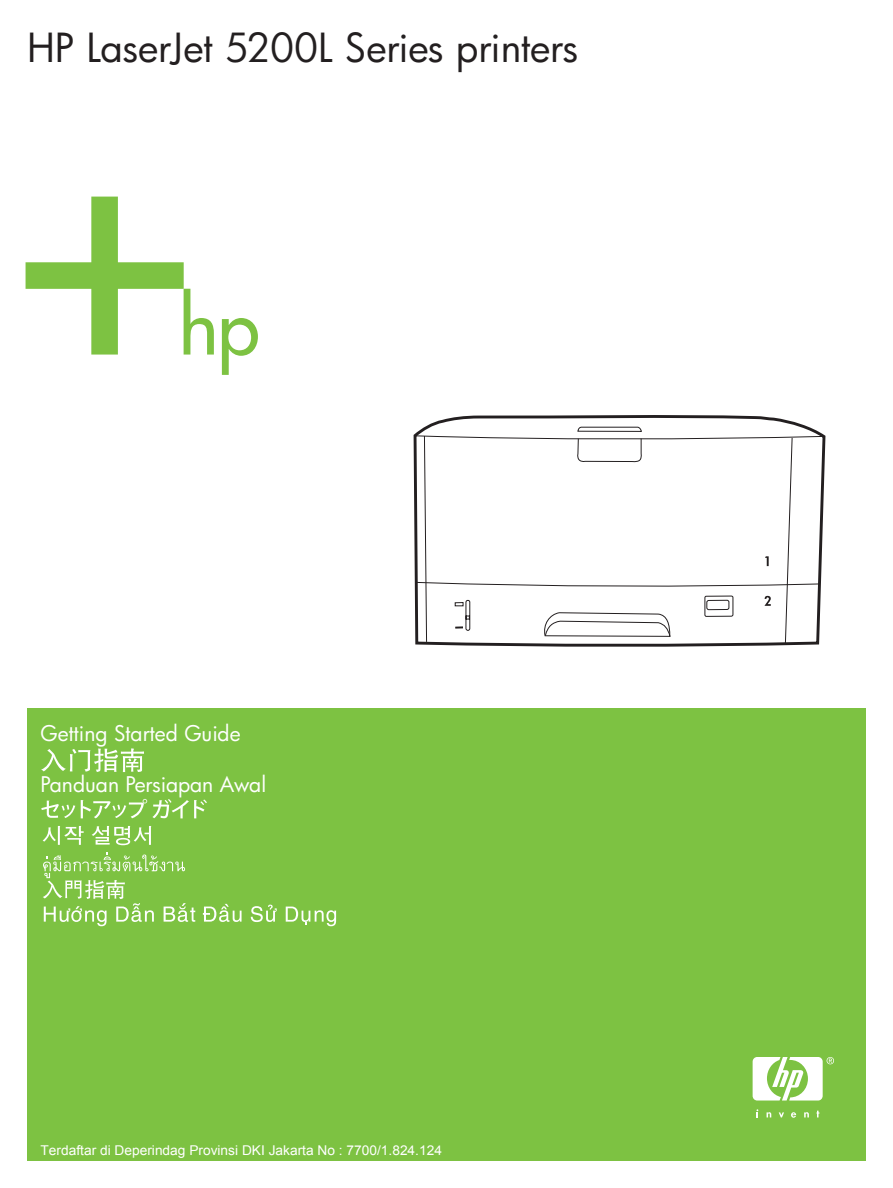
<style>
.page{position:relative;width:893px;height:1188px;background:#fff}
.page>*{position:absolute;margin:0;border:0;box-sizing:border-box;transform-origin:0 0}
.t1{font:39px "Futura";letter-spacing:-.005em;color:#231f20}
.t2{font:21px "Futura";color:#fff}
.t3{font:13.5px "Arial";color:#fff}
</style>
<div class="page">
<div style="left:27px;top:708px;width:838px;height:453px;background:#7dc242"></div>
<svg style="left:778px;top:1112px;width:5px;height:5px"></svg>
<svg style="left:766px;top:1112px;width:5px;height:5px"></svg>
<svg style="left:804px;top:1112px;width:4px;height:5px"></svg>
<svg style="left:756px;top:1109px;width:2px;height:8px"></svg>
<svg style="left:816px;top:1111px;width:3px;height:6px"></svg>
<svg style="left:791px;top:1112px;width:4px;height:6px"></svg>
<svg style="left:752px;top:1057px;width:81px;height:44px"></svg>
<svg style="left:413px;top:415px;width:413px;height:231px"></svg>
<svg style="left:414px;top:426px;width:411px;height:219px"></svg>
<svg style="left:26px;top:197px;width:188px;height:158px"></svg>
<svg style="left:222px;top:318px;width:36px;height:57px"></svg>
<svg style="left:41px;top:748px;width:103px;height:24px"></svg>
<svg style="left:41px;top:801px;width:34px;height:17px"></svg>
<svg style="left:81px;top:799px;width:126px;height:19px"></svg>
<svg style="left:43px;top:826px;width:41px;height:19px"></svg>
<svg style="left:92px;top:826px;width:59px;height:19px"></svg>
<svg style="left:43px;top:852px;width:152px;height:74px"></svg>
<svg style="left:203px;top:904px;width:38px;height:18px"></svg>
<svg style="left:251px;top:905px;width:25px;height:17px"></svg>
<svg style="left:285px;top:907px;width:51px;height:19px"></svg>
<h1 class="t1" style="left:27px;top:30px;width:552px">HP LaserJet 5200L Series printers</h1>
<h2 class="t2" style="left:41px;top:723px;width:201px">Getting Started Guide</h2>
<h2 class="t2" style="left:41px;top:774px;width:227px">Panduan Persiapan Awal</h2>
<p class="t3" style="left:40px;top:1141px;width:403px">Terdaftar di Deperindag Provinsi DKI Jakarta No : 7700/1.824.124</p>
</div>
